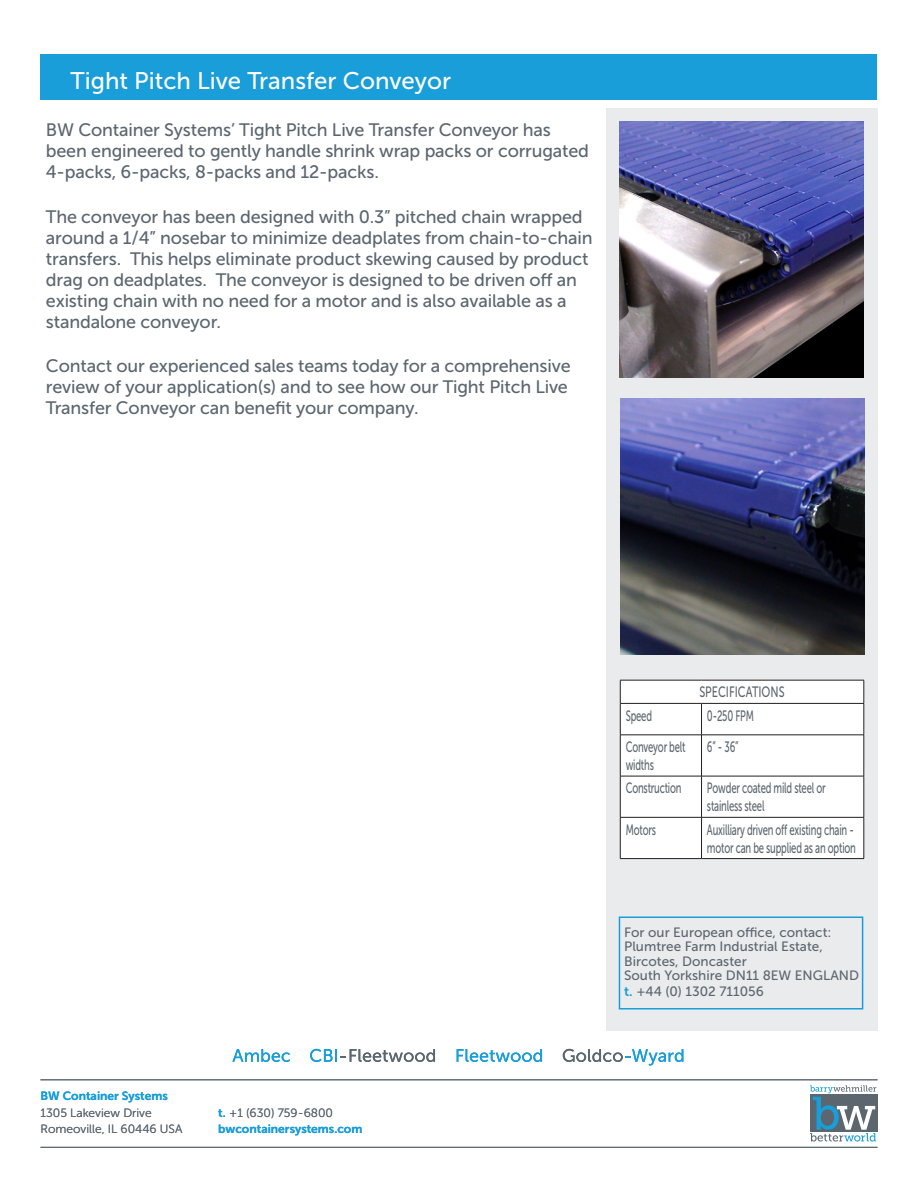
<style>
.page{position:relative;width:918px;height:1188px;background:#fff}
.page>*{position:absolute;margin:0;border:0;box-sizing:border-box;transform-origin:0 0}
.Page_2_Heading{font:24px "Museo Sans 500";color:#fff}
.Page_2_Heading-2{font:21px "Museo Sans 500";color:#fff}
.Page_2_Body{font:18px/21px "Museo Sans 500";letter-spacing:-.01em;color:#5c666f}
.Page_2_Table_cells{font:15px/18px "Museo Sans 500";letter-spacing:-.02em;color:#5c666f;scale:.63 1}
.Page_2_Table_cells-2{font:15px "Museo Sans 500";color:#5c666f;scale:.72 1}
.t1{font:13.5px/14.4px "Museo Sans 500";color:#5c666f}
.Footer__Address__pho{font:12px "Museo Sans 300";color:#5c666f}
.Footer__Company___2n{font:12px "Museo Sans 700";color:#199eda}
.Footer__Company{font:12px "Museo Sans 700";color:#199eda}
.s1{font-family:"Museo Sans 700";color:#199eda}
</style>
<div class="page">
<div style="left:606px;top:108px;width:272px;height:922px;background:#eaebed"></div>
<div style="left:619px;top:916px;width:244px;height:94px;border:2px solid #199eda"></div>
<div style="left:810px;top:1094px;width:68px;height:38px;background:#5c666f"></div>
<svg style="left:810px;top:1085px;width:66px;height:57px"></svg>
<hr style="left:40px;top:1147px;width:838px;height:1px;background:#5c666f">
<hr style="left:40px;top:1080px;width:838px;height:1px;background:#5c666f">
<div style="left:40px;top:54px;width:838px;height:45px;background:#199eda"></div>
<svg style="left:232px;top:1049px;width:58px;height:13px"></svg>
<svg style="left:310px;top:1049px;width:125px;height:13px"></svg>
<svg style="left:457px;top:1049px;width:85px;height:13px"></svg>
<svg style="left:563px;top:1049px;width:120px;height:17px"></svg>
<img style="left:619px;top:122px;width:245px;height:256px">
<div style="left:620px;top:680px;width:245px;height:179px;background:#fff"></div>
<hr style="left:620px;top:703px;width:82px;height:1px;background:#231f20">
<hr style="left:620px;top:704px;width:1px;height:31px;background:#231f20">
<hr style="left:702px;top:703px;width:162px;height:1px;background:#231f20">
<hr style="left:701px;top:704px;width:1px;height:31px;background:#231f20">
<hr style="left:864px;top:704px;width:1px;height:31px;background:#231f20">
<hr style="left:620px;top:735px;width:82px;height:1px;background:#231f20">
<hr style="left:620px;top:735px;width:1px;height:41px;background:#231f20">
<hr style="left:702px;top:735px;width:162px;height:1px;background:#231f20">
<hr style="left:701px;top:735px;width:1px;height:41px;background:#231f20">
<hr style="left:864px;top:735px;width:1px;height:41px;background:#231f20">
<hr style="left:620px;top:776px;width:82px;height:1px;background:#231f20">
<hr style="left:620px;top:776px;width:1px;height:41px;background:#231f20">
<hr style="left:702px;top:776px;width:162px;height:1px;background:#231f20">
<hr style="left:701px;top:776px;width:1px;height:41px;background:#231f20">
<hr style="left:864px;top:776px;width:1px;height:41px;background:#231f20">
<hr style="left:620px;top:817px;width:82px;height:1px;background:#231f20">
<hr style="left:620px;top:818px;width:1px;height:40px;background:#231f20">
<hr style="left:702px;top:817px;width:162px;height:1px;background:#231f20">
<hr style="left:701px;top:818px;width:1px;height:40px;background:#231f20">
<hr style="left:864px;top:818px;width:1px;height:40px;background:#231f20">
<hr style="left:620px;top:858px;width:82px;height:1px;background:#231f20">
<hr style="left:702px;top:858px;width:162px;height:1px;background:#231f20">
<img style="left:620px;top:398px;width:245px;height:257px">
<p class="Page_2_Heading-2" style="left:71px;top:68px;width:154px">Page 2 Heading</p>
<p class="Page_2_Heading" style="left:71px;top:67px;width:382px">Tight Pitch Live Transfer Conveyor</p>
<p class="Page_2_Body" style="left:46px;top:119px;width:545px">BW Container Systems’ Tight Pitch Live Transfer Conveyor has been engineered to gently handle shrink wrap packs or corrugated<br>4-packs, 6-packs, 8-packs and 12-packs.</p>
<p class="Page_2_Body" style="left:46px;top:206px;width:548px">The conveyor has been designed with 0.3” pitched chain wrapped around a 1/4” nosebar to minimize deadplates from chain-to-chain transfers. This helps eliminate product skewing caused by product drag on deadplates. The conveyor is designed to be driven off an existing chain with no need for a motor and is also available as a standalone conveyor.</p>
<p class="Page_2_Body" style="left:46px;top:356px;width:526px">Contact our experienced sales teams today for a comprehensive review of your application(s) and to see how our Tight Pitch Live<br>Transfer Conveyor can benefit your company.</p>
<p class="Footer__Company" style="left:40px;top:1089px;width:129px">BW Container Systems</p>
<p class="Footer__Address__pho" style="left:40px;top:1106px;width:113px">1305 Lakeview Drive</p>
<p class="Footer__Address__pho" style="left:40px;top:1123px;width:144px">Romeoville, IL 60446 USA</p>
<p class="Footer__Address__pho" style="left:218px;top:1106px;width:116px"><span class="s1">t.</span> +1 (630) 759-6800</p>
<p class="Footer__Company___2n" style="left:218px;top:1122px;width:146px">bwcontainersystems.com</p>
<p class="Page_2_Table_cells-2" style="left:699px;top:684px;width:120px">SPECIFICATIONS</p>
<p class="Page_2_Table_cells" style="left:626px;top:707px;width:43px">Speed</p>
<p class="Page_2_Table_cells" style="left:707px;top:707px;width:76px">0-250 FPM</p>
<p class="Page_2_Table_cells" style="left:626px;top:738px;width:97px">Conveyor belt widths</p>
<p class="Page_2_Table_cells" style="left:707px;top:738px;width:52px">6” - 36”</p>
<p class="Page_2_Table_cells" style="left:626px;top:779px;width:90px">Construction</p>
<p class="Page_2_Table_cells" style="left:707px;top:779px;width:190px">Powder coated mild steel or stainless steel</p>
<p class="Page_2_Table_cells" style="left:626px;top:820px;width:50px">Motors</p>
<p class="Page_2_Table_cells" style="left:707px;top:820px;width:238px">Auxilliary driven off existing chain - motor can be supplied as an option</p>
<p class="t1" style="left:624px;top:925px;width:236px">For our European office, contact:<br>Plumtree Farm Industrial Estate,<br>Bircotes, Doncaster<br>South Yorkshire DN11 8EW ENGLAND</p>
<p class="t1" style="left:624px;top:985px;width:141px"><span class="s1">t.</span> +44 (0) 1302 711056</p>
</div>
